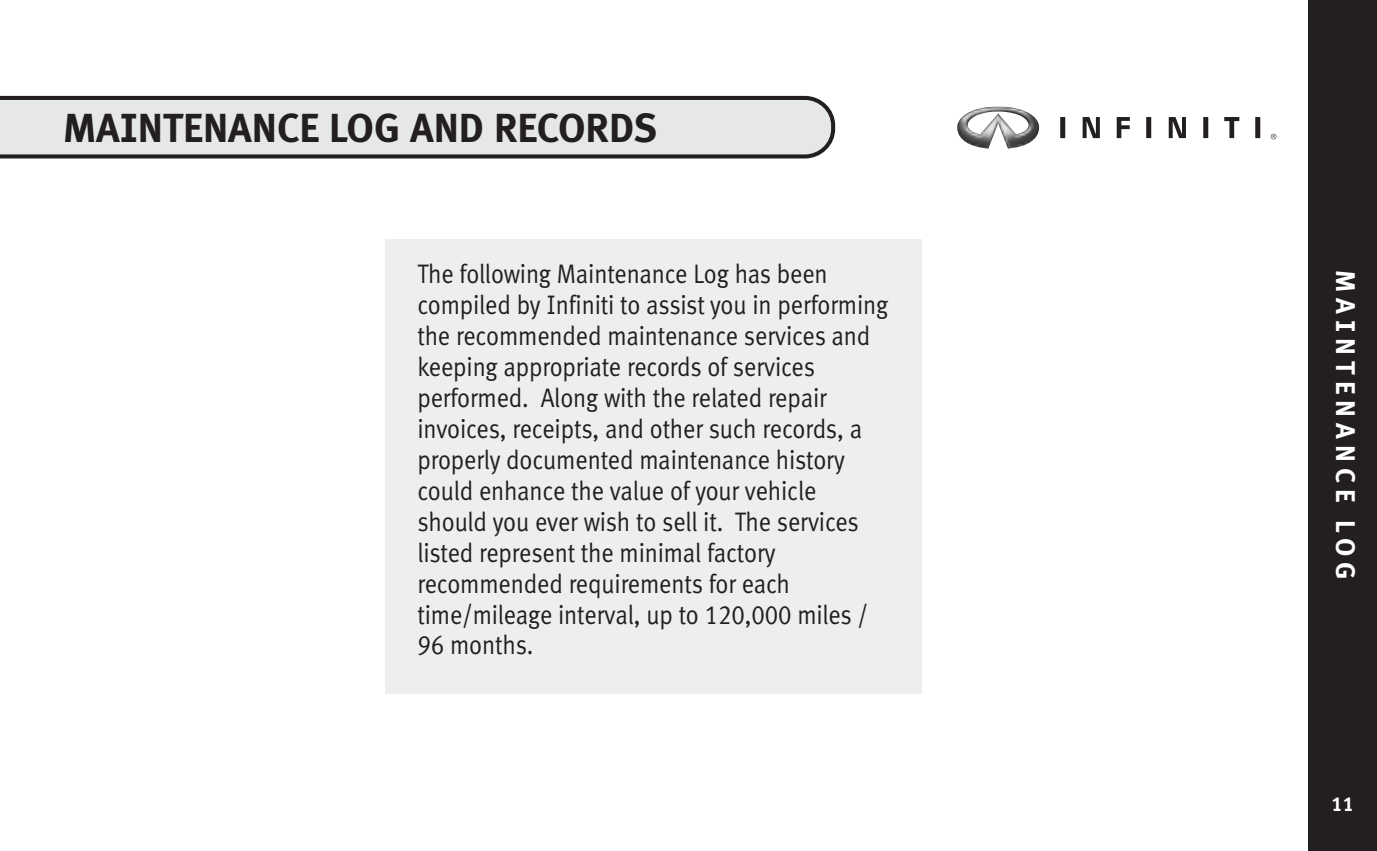
<style>
.page{position:relative;width:1377px;height:851px;background:#fff}
.page>*{position:absolute;margin:0;border:0;box-sizing:border-box;transform-origin:0 0}
.t1{font:700 40.5px "Infiniti Meta";color:#231f20}
.t2{font:700 27px "Infiniti Meta";letter-spacing:.225em;color:#fff}
.t3{font:26.78px/31.1px "Infiniti Meta Normal";letter-spacing:-.005em;color:#231f20;scale:.9 1}
.t4{font:700 20.25px "Infiniti Meta";color:#fff}
</style>
<div class="page">
<div style="left:1308px;top:0;width:69px;height:850px;background:#231f20"></div>
<svg style="left:0;top:95px;width:836px;height:64px"></svg>
<div style="left:385px;top:238px;width:536px;height:455px;background:#eeeeef"></div>
<img style="left:957px;top:106px;width:82px;height:43px">
<svg style="left:1271px;top:134px;width:5px;height:5px"></svg>
<svg style="left:1117px;top:117px;width:13px;height:21px"></svg>
<svg style="left:1083px;top:117px;width:17px;height:21px"></svg>
<svg style="left:1169px;top:117px;width:17px;height:21px"></svg>
<svg style="left:1224px;top:117px;width:15px;height:21px"></svg>
<svg style="left:1060px;top:117px;width:5px;height:21px"></svg>
<svg style="left:1146px;top:117px;width:5px;height:21px"></svg>
<svg style="left:1203px;top:117px;width:5px;height:21px"></svg>
<svg style="left:1255px;top:117px;width:5px;height:21px"></svg>
<h1 class="t1" style="left:63px;top:113px;width:596px">MAINTENANCE LOG AND RECORDS</h1>
<p class="t3" style="left:417px;top:261px;width:525px">The following Maintenance Log has been compiled by Infiniti to assist you in performing the recommended maintenance services and keeping appropriate records of services performed. Along with the related repair invoices, receipts, and other such records, a properly documented maintenance history could enhance the value of your vehicle should you ever wish to sell it. The services listed represent the minimal factory recommended requirements for each time/mileage interval, up to 120,000 miles / 96 months.</p>
<p class="t2" style="left:1355px;top:270px;width:311px;rotate:90deg">MAINTENANCE LOG</p>
<p class="t4" style="left:1331px;top:797px;width:24px">11</p>
</div>
